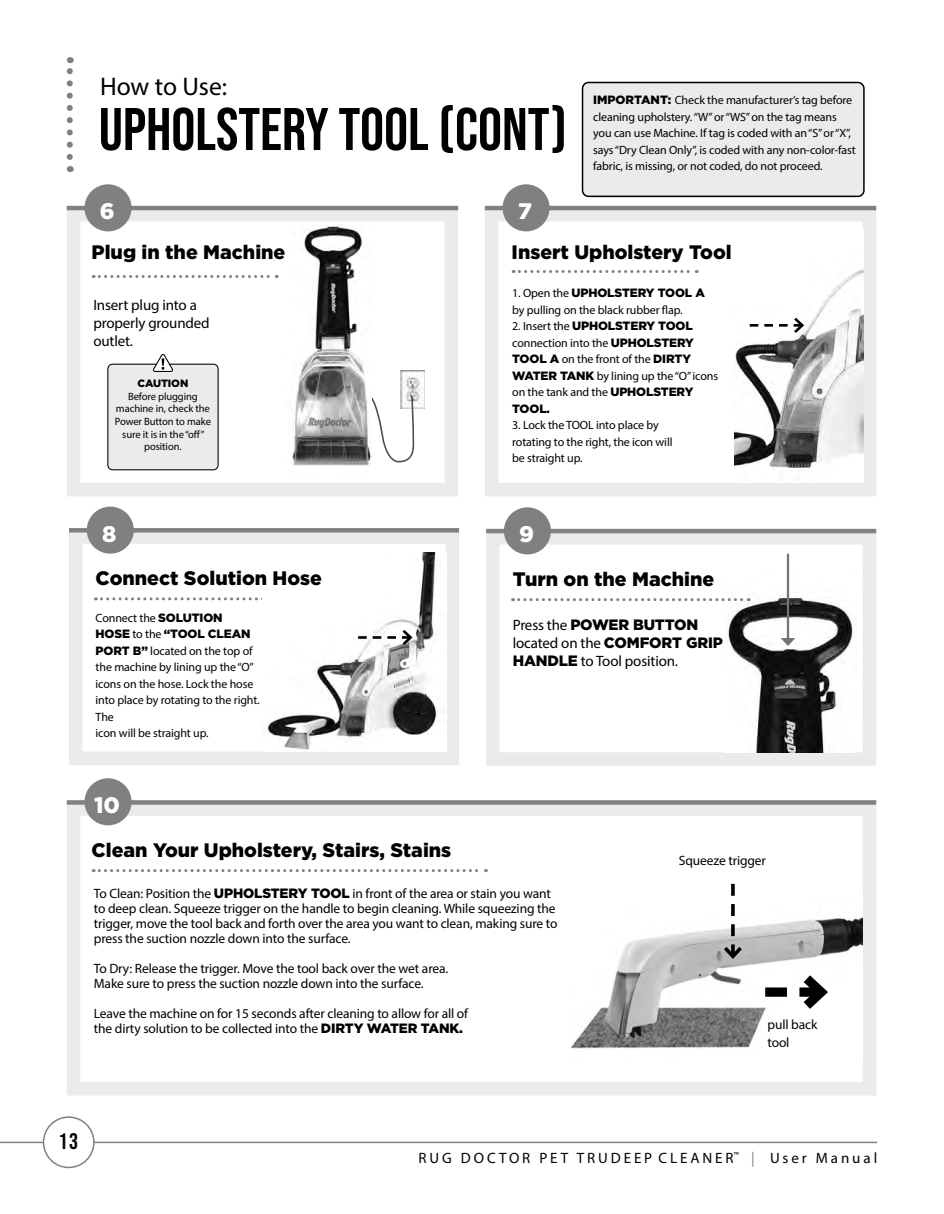
<style>
.page{position:relative;width:944px;height:1214px;background:#fff}
.page>*{position:absolute;margin:0;border:0;box-sizing:border-box;transform-origin:0 0}
.t1{font:60px "Bebas Neue";color:#000}
.t2{font:25.5px "Myriad Pro";letter-spacing:-.005em;color:#000}
.t3{font:900 22.5px "Gotham";color:#fff}
.t4{font:22.5px "Bebas Neue";color:#000}
.t5{font:900 19.5px "Gotham";color:#000}
.t6{font:15px/18px "Myriad Pro";letter-spacing:-.01em;color:#000}
.t7{font:15px "Myriad Pro";letter-spacing:.195em;color:#000}
.t8{font:900 15px "Gotham";letter-spacing:-.01em;color:#000}
.t9{font:13.5px/15px "Myriad Pro";letter-spacing:-.01em;color:#000}
.t10{font:12px/16.5px "Myriad Pro";letter-spacing:-.01em;color:#000}
.t11{font:900 12px "Gotham";letter-spacing:-.01em;color:#000}
.t12{font:10.65px/12.8px "Myriad Pro";letter-spacing:-.01em;color:#000;text-align:center}
.t13{font:900 10.65px "Gotham";letter-spacing:-.01em;color:#000}
.s1{font-family:"Gotham";font-weight:900}
.s2{font-family:"Myriad Pro";font-weight:400}
.s3{color:#808080}
</style>
<div class="page">
<hr style="left:0;top:1141px;width:877px;height:2px;background:#808080">
<div style="left:44px;top:1117px;width:50px;height:50px;background:#fff;border-radius:50%"></div>
<div style="left:43px;top:1116px;width:52px;height:52px;border:2px solid #808080;border-radius:50%"></div>
<div style="left:486px;top:531px;width:390px;height:235px;border:14px solid #ebebeb"></div>
<div style="left:67px;top:208px;width:391px;height:288px;border:14px solid #ebebeb"></div>
<div style="left:67px;top:802px;width:809px;height:293px;border:14px solid #ebebeb"></div>
<div style="left:485px;top:208px;width:391px;height:288px;border:14px solid #ebebeb"></div>
<svg style="left:67px;top:57px;width:6px;height:100px"></svg>
<hr style="left:67px;top:206px;width:391px;height:4px;background:#808080">
<svg style="left:67px;top:800px;width:809px;height:4px;background:#868686"></svg>
<hr style="left:485px;top:206px;width:391px;height:4px;background:#808080">
<hr style="left:486px;top:529px;width:390px;height:4px;background:#808080">
<div style="left:84px;top:184px;width:48px;height:47px;background:#808080;border-radius:50%"></div>
<div style="left:502px;top:184px;width:47px;height:47px;background:#808080;border-radius:50%"></div>
<div style="left:504px;top:507px;width:47px;height:47px;background:#808080;border-radius:50%"></div>
<div style="left:84px;top:778px;width:48px;height:47px;background:#808080;border-radius:50%"></div>
<svg style="left:93px;top:275px;width:184px;height:3px"></svg>
<svg style="left:93px;top:869px;width:393px;height:3px"></svg>
<img style="left:734px;top:229px;width:129px;height:253px">
<svg style="left:513px;top:270px;width:184px;height:3px"></svg>
<div style="left:108px;top:364px;width:110px;height:106px;background:#ebebeb;border-radius:5px"></div>
<div style="left:107px;top:364px;width:112px;height:106px;border:1px solid #000;border-radius:5px"></div>
<svg style="left:152px;top:354px;width:21px;height:18px"></svg>
<img style="left:400px;top:371px;width:25px;height:37px">
<svg style="left:371px;top:391px;width:43px;height:72px"></svg>
<img style="left:292px;top:225px;width:79px;height:241px">
<div style="left:69px;top:530px;width:390px;height:235px;border:14px solid #ebebeb"></div>
<hr style="left:69px;top:528px;width:390px;height:4px;background:#808080">
<div style="left:87px;top:506px;width:47px;height:47px;background:#808080;border-radius:50%"></div>
<svg style="left:95px;top:597px;width:167px;height:3px"></svg>
<svg style="left:749px;top:315px;width:57px;height:21px"></svg>
<img style="left:262px;top:552px;width:184px;height:199px">
<svg style="left:358px;top:627px;width:56px;height:21px"></svg>
<div style="left:582px;top:82px;width:281px;height:114px;background:#ebebeb;border-radius:6px"></div>
<div style="left:581px;top:82px;width:283px;height:115px;border:2px solid #000;border-radius:6px"></div>
<img style="left:571px;top:895px;width:291px;height:167px">
<svg style="left:765px;top:965px;width:69px;height:53px"></svg>
<svg style="left:720px;top:884px;width:25px;height:77px"></svg>
<img style="left:724px;top:572px;width:133px;height:181px">
<hr style="left:786px;top:554px;width:3px;height:86px;background:#737373">
<svg style="left:780px;top:638px;width:15px;height:8px"></svg>
<svg style="left:512px;top:598px;width:237px;height:3px"></svg>
<h2 class="t2" style="left:100px;top:71px;width:129px">How to Use:</h2>
<h1 class="t1" style="left:99px;top:95px;width:469px">UPHOLSTERY TOOL (CONT)</h1>
<h3 class="t3" style="left:100px;top:196px;width:16px">6</h3>
<h3 class="t3" style="left:518px;top:196px;width:15px">7</h3>
<p class="t10" style="left:593px;top:92px;width:264px"><span class="s1">IMPORTANT:</span> Check the manufacturer’s tag before cleaning upholstery. “W” or “WS” on the tag means you can use Machine. If tag is coded with an “S” or “X”, says “Dry Clean Only”, is coded with any non-color-fast fabric, is missing, or not coded, do not proceed.</p>
<h3 class="t5" style="left:92px;top:239px;width:195px">Plug in the Machine</h3>
<p class="t6" style="left:93px;top:296px;width:118px">Insert plug into a properly grounded outlet.</p>
<p class="t13" style="left:137px;top:376px;width:52px">CAUTION</p>
<p class="t12" style="left:115px;top:389px;width:98px">Before plugging machine in, check the<br>Power Button to make sure it is in the “off” position.</p>
<h3 class="t3" style="left:102px;top:518px;width:16px">8</h3>
<h3 class="t5" style="left:96px;top:564px;width:228px">Connect Solution Hose</h3>
<p class="t10" style="left:96px;top:609px;width:128px">Connect the <span class="s1">SOLUTION</span></p>
<p class="t11" style="left:96px;top:625px;width:156px">HOSE <span class="s2">to the</span> “TOOL CLEAN</p>
<p class="t10" style="left:96px;top:642px;width:166px"><span class="s1">PORT B”</span> located on the top of the machine by lining up the “O” icons on the hose. Lock the hose into place by rotating to the right.<br>The<br>icon will be straight up.</p>
<h3 class="t3" style="left:94px;top:790px;width:27px">10</h3>
<h3 class="t5" style="left:92px;top:836px;width:361px">Clean Your Upholstery, Stairs, Stains</h3>
<h3 class="t5" style="left:511px;top:239px;width:221px">Insert Upholstery Tool</h3>
<p class="t11" style="left:512px;top:285px;width:194px"><span class="s2">1. Open the</span> UPHOLSTERY TOOL A</p>
<p class="t10" style="left:512px;top:301px;width:172px">by pulling on the black rubber flap.</p>
<p class="t11" style="left:512px;top:318px;width:182px"><span class="s2">2. Insert the</span> UPHOLSTERY TOOL</p>
<p class="t10" style="left:512px;top:334px;width:207px">connection into the <span class="s1">UPHOLSTERY<br>TOOL A</span> on the front of the <span class="s1">DIRTY<br>WATER TANK</span> by lining up the “O” icons on the tank and the <span class="s1">UPHOLSTERY</span></p>
<p class="t11" style="left:512px;top:400px;width:39px">TOOL.</p>
<p class="t10" style="left:512px;top:417px;width:162px">3. Lock the TOOL into place by rotating to the right, the icon will be straight up.</p>
<h3 class="t3" style="left:519px;top:519px;width:16px">9</h3>
<h3 class="t5" style="left:513px;top:565px;width:203px">Turn on the Machine</h3>
<p class="t8" style="left:513px;top:614px;width:187px"><span class="s2">Press the</span> POWER BUTTON</p>
<p class="t6" style="left:513px;top:633px;width:212px">located on the <span class="s1">COMFORT GRIP<br>HANDLE</span> to Tool position.</p>
<p class="t9" style="left:679px;top:852px;width:89px">Squeeze trigger</p>
<p class="t9" style="left:94px;top:885px;width:465px">To Clean: Position the <span class="s1">UPHOLSTERY TOOL</span> in front of the area or stain you want to deep clean. Squeeze trigger on the handle to begin cleaning. While squeezing the trigger, move the tool back and forth over the area you want to clean, making sure to press the suction nozzle down into the surface.</p>
<p class="t9" style="left:94px;top:960px;width:356px">To Dry: Release the trigger. Move the tool back over the wet area.<br>Make sure to press the suction nozzle down into the surface.</p>
<p class="t9" style="left:94px;top:1005px;width:376px">Leave the machine on for 15 seconds after cleaning to allow for all of the dirty solution to be collected into the <span class="s1">DIRTY WATER TANK.</span></p>
<p class="t9" style="left:767px;top:1015px;width:51px;line-height:18px">pull back tool</p>
<h3 class="t4" style="left:58px;top:1128px;width:21px">13</h3>
<p class="t7" style="left:418px;top:1149px;width:460px">RUG DOCTOR PET TRUDEEP CLEANER<sup>™</sup> <span class="s3">|</span> User Manual</p>
</div>
